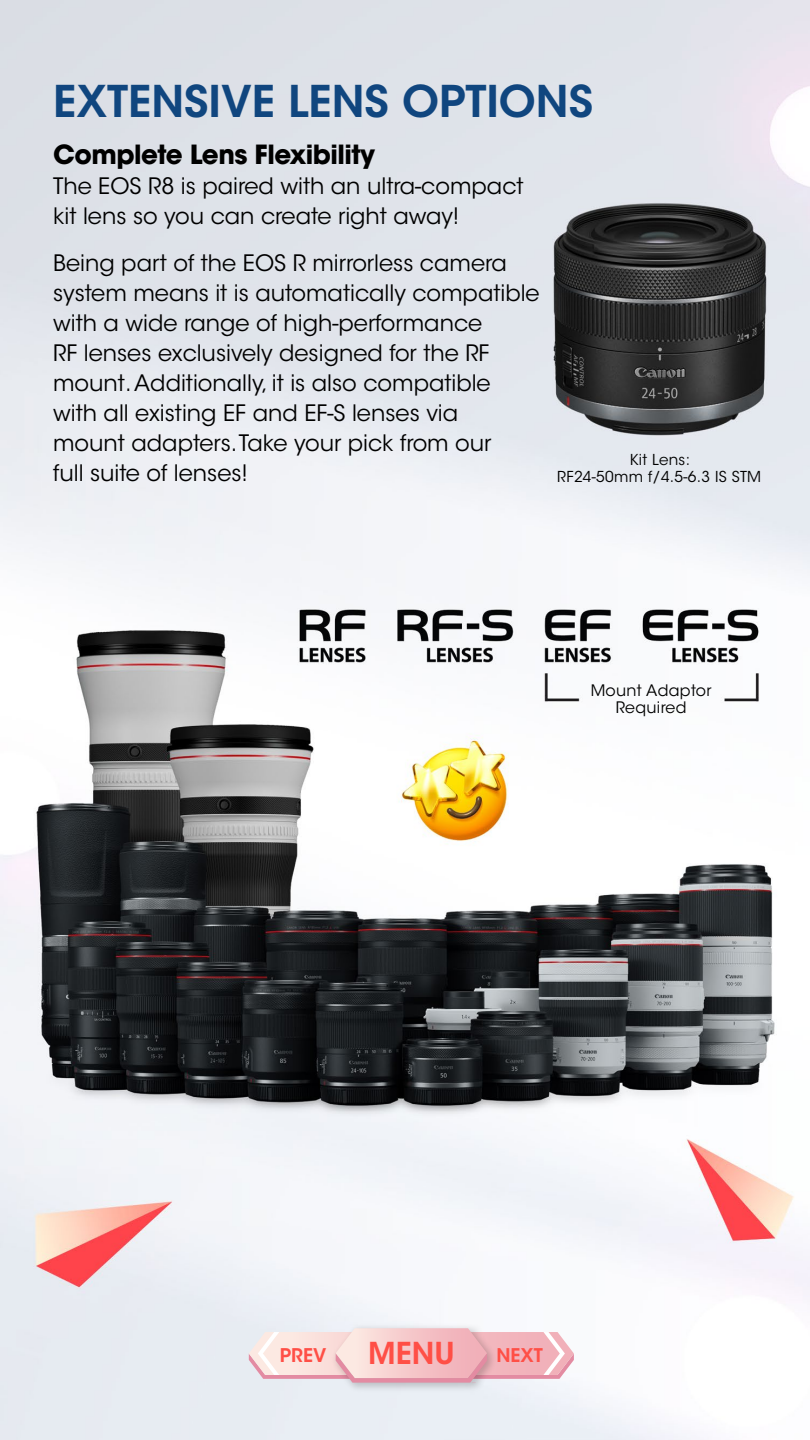
<style>
.page{position:relative;width:810px;height:1440px;background:#fff}
.page>*{position:absolute;margin:0;border:0;box-sizing:border-box;transform-origin:0 0}
.t1{font:600 43.5px "ITC Avant Garde Std";color:#10467f}
.t2{font:600 30px "ITC Avant Garde Std";color:#ff4f46}
.t3{font:700 26.25px "ITC Avant Garde Std";letter-spacing:-.02em;color:#000}
.t4{font:22.5px/30px "ITC Avant Garde Std";color:#000}
.t5{font:600 18.75px "ITC Avant Garde Std";color:#ff4f46}
.t6{font:15.75px/16.5px "ITC Avant Garde Std";letter-spacing:.02em;color:#000;text-align:center}
.t7{font:15px/16.5px "ITC Avant Garde Std";letter-spacing:.02em;color:#000;text-align:center}
</style>
<div class="page">
<img style="left:0;top:0;width:810px;height:1440px">
<img style="left:330px;top:1322px;width:170px;height:73px">
<svg style="left:249px;top:1328px;width:325px;height:55px;background:#f2cace"></svg>
<h1 class="t1" style="left:53px;top:74px;width:541px">EXTENSIVE LENS OPTIONS</h1>
<p class="t3" style="left:53px;top:138px;width:323px">Complete Lens Flexibility</p>
<p class="t4" style="left:53px;top:171px;width:472px">The EOS R8 is paired with an ultra-compact kit lens so you can create right away!</p>
<p class="t4" style="left:53px;top:248px;width:488px">Being part of the EOS R mirrorless camera system means it is automatically compatible with a wide range of high-performance<br>RF lenses exclusively designed for the RF mount. Additionally, it is also compatible with all existing EF and EF-S lenses via<br>mount adapters. Take your pick from our<br>full suite of lenses!</p>
<p class="t7" style="left:557px;top:452px;width:205px">Kit Lens:<br>RF24-50mm f/4.5-6.3 IS STM</p>
<p class="t6" style="left:591px;top:683px;width:122px">Mount Adaptor<br>Required</p>
<p class="t5" style="left:280px;top:1343px;width:48px">PREV</p>
<h2 class="t2" style="left:368px;top:1334px;width:88px">MENU</h2>
<p class="t5" style="left:496px;top:1343px;width:48px">NEXT</p>
</div>
